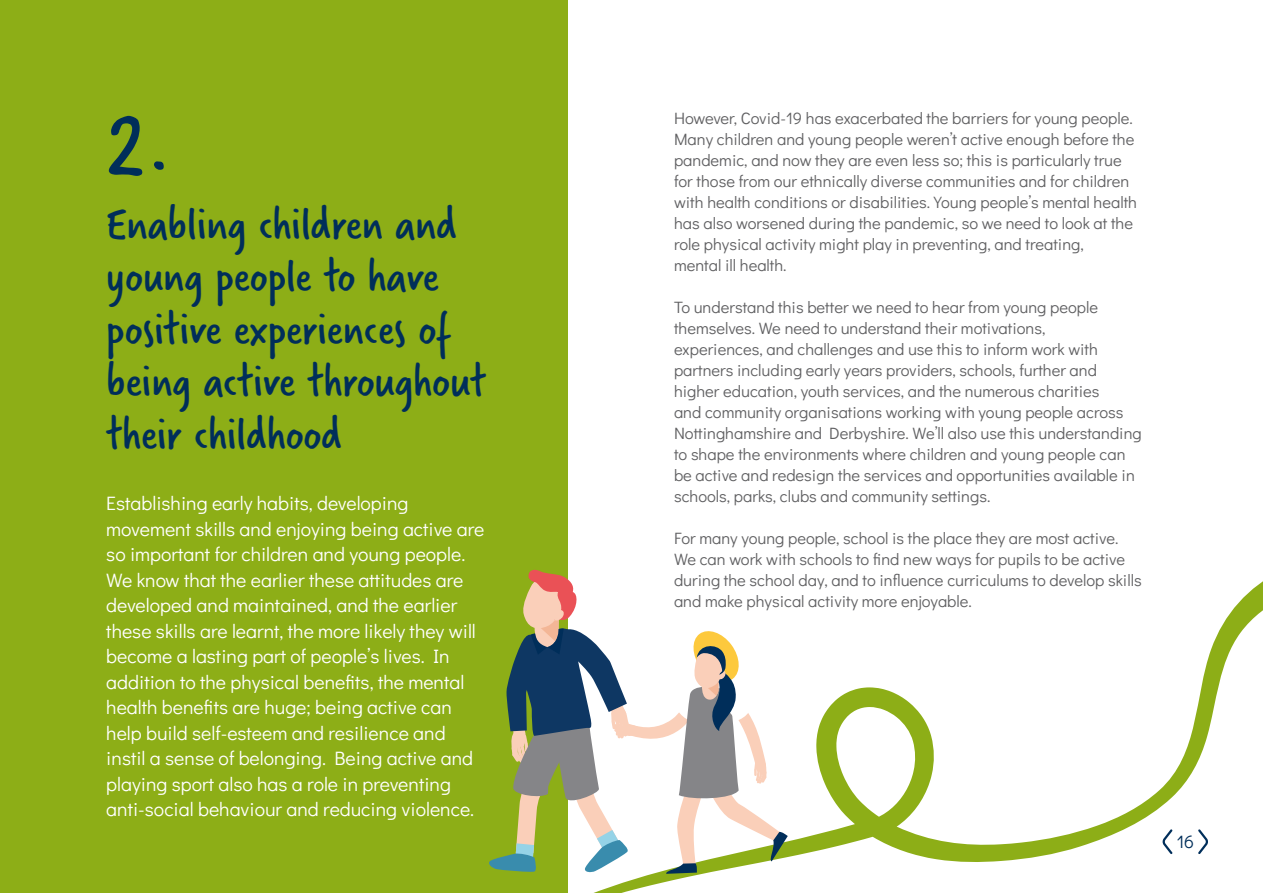
<style>
.page{position:relative;width:1263px;height:893px;background:#fff}
.page>*{position:absolute;margin:0;border:0;box-sizing:border-box;transform-origin:0 0}
.t1{font:97.5px "Verveine";color:#002e5a}
.t2{font:49.5px/52.5px "Verveine";color:#002e5a}
.t3{font:19.5px/25.5px "Didact Gothic";color:#fff}
.t4{font:18px "Didact Gothic";color:#002e5a}
.t5{font:16.5px/21px "Didact Gothic";color:#606062}
</style>
<div class="page">
<div style="left:0;top:0;width:568px;height:893px;background:#8dae17"></div>
<svg style="left:593px;top:581px;width:670px;height:312px"></svg>
<svg style="left:489px;top:569px;width:299px;height:305px"></svg>
<svg style="left:1196px;top:827px;width:14px;height:29px"></svg>
<svg style="left:1160px;top:827px;width:14px;height:29px"></svg>
<h1 class="t1" style="left:106px;top:78px;width:68px">2.</h1>
<h2 class="t2" style="left:106px;top:198px;width:382px">Enabling children and young people to have positive experiences of being active throughout their childhood</h2>
<p class="t3" style="left:106px;top:489px;width:380px">Establishing early habits, developing movement skills and enjoying being active are so important for children and young people.<br>We know that the earlier these attitudes are developed and maintained, and the earlier these skills are learnt, the more likely they will become a lasting part of people’s lives. In addition to the physical benefits, the mental health benefits are huge; being active can help build self-esteem and resilience and instil a sense of belonging. Being active and playing sport also has a role in preventing anti-social behaviour and reducing violence.</p>
<p class="t5" style="left:674px;top:106px;width:465px">However, Covid-19 has exacerbated the barriers for young people.<br>Many children and young people weren’t active enough before the pandemic, and now they are even less so; this is particularly true for those from our ethnically diverse communities and for children with health conditions or disabilities. Young people’s mental health has also worsened during the pandemic, so we need to look at the role physical activity might play in preventing, and treating,<br>mental ill health.</p>
<p class="t5" style="left:674px;top:295px;width:469px">To understand this better we need to hear from young people themselves. We need to understand their motivations,<br>experiences, and challenges and use this to inform work with partners including early years providers, schools, further and higher education, youth services, and the numerous charities<br>and community organisations working with young people across Nottinghamshire and Derbyshire. We’ll also use this understanding to shape the environments where children and young people can be active and redesign the services and opportunities available in schools, parks, clubs and community settings.</p>
<p class="t5" style="left:674px;top:526px;width:469px">For many young people, school is the place they are most active.<br>We can work with schools to find new ways for pupils to be active during the school day, and to influence curriculums to develop skills and make physical activity more enjoyable.</p>
<p class="t4" style="left:1177px;top:828px;width:19px">16</p>
</div>
